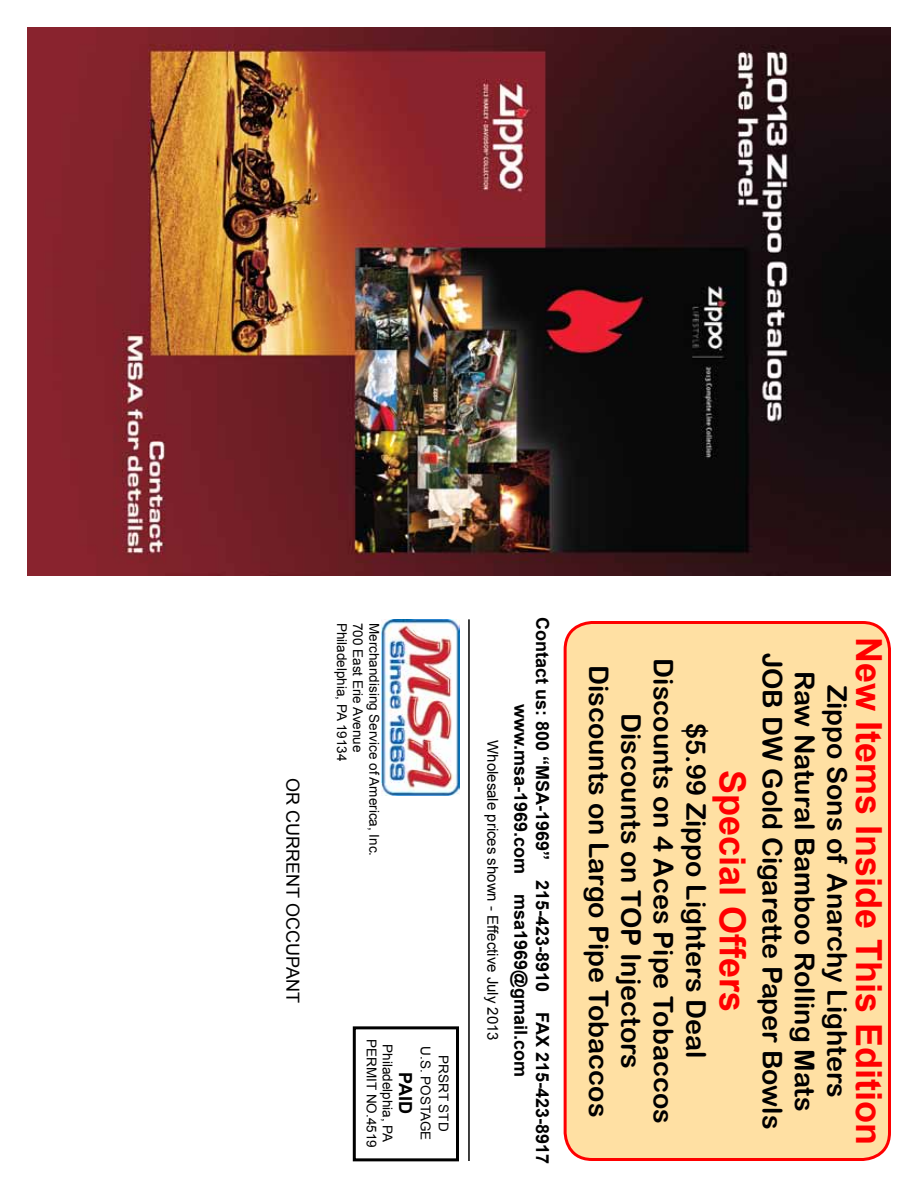
<style>
.page{position:relative;width:918px;height:1188px;background:#fff}
.page>*{position:absolute;margin:0;border:0;box-sizing:border-box;transform-origin:0 0}
.t1{font:700 36px "Arial";color:#f00}
.t2{font:27px/32.4px "Arial Rounded MT Bold";color:#000;text-align:center}
.t3{font:700 18px/21.6px "Arial";color:#000;text-align:center}
.t4{font:18px "Arial";color:#000}
.t5{font:15px "Arial";color:#000}
.t6{font:13.5px/18px "Arial";color:#000;text-align:center}
</style>
<div class="page">
<div style="left:353px;top:1026px;width:106px;height:135px;border:3px solid #000"></div>
<hr style="left:468px;top:619px;width:2px;height:542px;background:#000">
<img style="left:27px;top:27px;width:864px;height:548px">
<img style="left:382px;top:619px;width:77px;height:176px">
<div style="left:565px;top:622px;width:325px;height:538px;background:#ffe0a3;border-radius:27px"></div>
<div style="left:564px;top:621px;width:327px;height:540px;border:3px solid #f00;border-radius:27px"></div>
<p class="t4" style="left:305px;top:778px;width:226px;rotate:90deg">OR CURRENT OCCUPANT</p>
<p class="t6" style="left:351px;top:623px;width:140px;rotate:90deg">Philadelphia, PA 19134</p>
<p class="t6" style="left:367px;top:623px;width:131px;rotate:90deg">700 East Erie Avenue</p>
<p class="t6" style="left:383px;top:623px;width:235px;rotate:90deg">Merchandising Service of America, Inc.</p>
<p class="t6" style="left:396px;top:1039px;width:110px;line-height:16.2px;rotate:90deg">Philadelphia, PA<br>PERMIT NO.4519</p>
<p class="t3" style="left:416px;top:1072px;width:43px;rotate:90deg">PAID</p>
<p class="t6" style="left:452px;top:1046px;width:96px;rotate:90deg">PRSRT STD<br>U.S. POSTAGE</p>
<p class="t5" style="left:503px;top:740px;width:302px;rotate:90deg">Wholesale prices shown - Effective July 2013</p>
<p class="t3" style="left:553px;top:617px;width:549px;rotate:90deg">Contact us: 800 “MSA-1969” 215-423-8910 FAX 215-423-8917 www.msa-1969.com msa1969@gmail.com</p>
<p class="t2" style="left:713px;top:658px;width:467px;rotate:90deg">$5.99 Zippo Lighters Deal<br>Discounts on 4 Aces Pipe Tobaccos<br>Discounts on TOP Injectors<br>Discounts on Largo Pipe Tobaccos</p>
<h1 class="t1" style="left:756px;top:770px;width:244px;rotate:90deg">Special Offers</h1>
<p class="t2" style="left:854px;top:653px;width:478px;rotate:90deg">Zippo Sons of Anarchy Lighters<br>Raw Natural Bamboo Rolling Mats<br>JOB DW Gold Cigarette Paper Bowls</p>
<h1 class="t1" style="left:893px;top:637px;width:510px;rotate:90deg">New Items Inside This Edition</h1>
</div>
